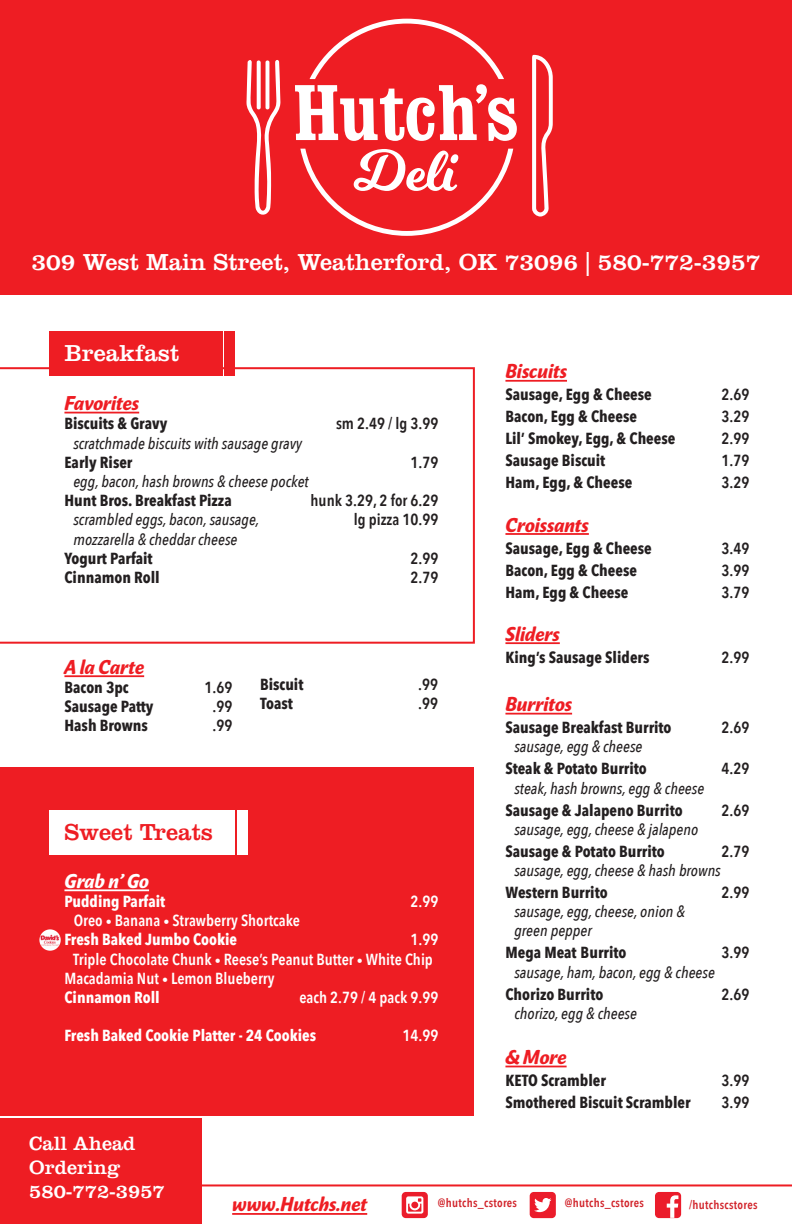
<style>
.page{position:relative;width:792px;height:1224px;background:#fff}
.page>*{position:absolute;margin:0;border:0;box-sizing:border-box;transform-origin:0 0}
.t1{font:24px "Clarendon LT Std";color:#fff}
.t2{font:24px "Clarendon LT Std";color:#ee1d23}
.t3{font:italic 700 20px "Masala OT";color:#ee1d23}
.t4{font:20px/24px "Clarendon LT Std";color:#fff}
.t5{font:italic 700 20px "Masala OT";color:#fff}
.t6{font:700 16px "Avenir Next Condensed";color:#231f20}
.t7{font:italic 500 16px/19.2px "Avenir Next Condensed";color:#231f20}
.t8{font:600 16px "Avenir Next Condensed";color:#231f20}
.t9{font:600 16px/19.2px "Avenir Next Condensed";color:#fff}
.t10{font:700 16px "Avenir Next Condensed";color:#fff}
.t11{font:600 12px "Avenir Next Condensed";letter-spacing:.025em;color:#d1232a}
.s1{font-size:12px}
</style>
<div class="page">
<svg style="left:0;top:367px;width:475px;height:277px"></svg>
<div style="left:49px;top:331px;width:173px;height:45px;background:#ee1d23"></div>
<div style="left:0;top:767px;width:474px;height:348px;background:#ee1d23"></div>
<div style="left:0;top:0;width:792px;height:295px;background:#ee1d23"></div>
<div style="left:0;top:1118px;width:201px;height:106px;background:#ee1d23"></div>
<div style="left:224px;top:331px;width:10px;height:45px;background:#ee1d23"></div>
<div style="left:238px;top:811px;width:10px;height:44px;background:#fff"></div>
<div style="left:49px;top:811px;width:185px;height:44px;background:#fff"></div>
<hr style="left:505px;top:713px;width:67px;height:2px;background:#ee1d23">
<hr style="left:64px;top:412px;width:75px;height:1px;background:#ee1d23">
<hr style="left:505px;top:380px;width:62px;height:2px;background:#ee1d23">
<hr style="left:505px;top:533px;width:84px;height:2px;background:#ee1d23">
<hr style="left:505px;top:642px;width:55px;height:2px;background:#ee1d23">
<hr style="left:64px;top:889px;width:85px;height:2px;background:#fff">
<hr style="left:64px;top:675px;width:80px;height:2px;background:#ee1d23">
<svg style="left:532px;top:55px;width:21px;height:162px"></svg>
<svg style="left:246px;top:60px;width:35px;height:155px"></svg>
<svg style="left:300px;top:149px;width:213px;height:87px"></svg>
<svg style="left:295px;top:19px;width:222px;height:122px"></svg>
<img style="left:39px;top:929px;width:22px;height:22px;border-radius:11px">
<hr style="left:505px;top:1066px;width:62px;height:1px;background:#ee1d23">
<div style="left:655px;top:1192px;width:26px;height:26px;background:#eb1c2b;border-radius:4px"></div>
<svg style="left:667px;top:1195px;width:11px;height:23px"></svg>
<div style="left:530px;top:1192px;width:26px;height:26px;background:#eb1c2b;border-radius:4px"></div>
<svg style="left:534px;top:1198px;width:17px;height:14px"></svg>
<div style="left:402px;top:1192px;width:26px;height:26px;background:#eb1c2b;border-radius:4px"></div>
<svg style="left:406px;top:1196px;width:17px;height:18px"></svg>
<hr style="left:232px;top:1213px;width:135px;height:2px;background:#ee1d23">
<hr style="left:199px;top:1184px;width:593px;height:2px;background:#ee1d23">
<p class="t1" style="left:31px;top:248px;width:731px">309 West Main Street, Weatherford, OK 73096 | 580-772-3957</p>
<p class="t1" style="left:64px;top:339px;width:116px">Breakfast</p>
<p class="t3" style="left:64px;top:391px;width:76px">Favorites</p>
<p class="t6" style="left:64px;top:414px;width:104px">Biscuits &amp; Gravy</p>
<p class="t8" style="left:336px;top:410px;width:104px">sm 2.49 / lg 3.99</p>
<p class="t7" style="left:73px;top:433px;width:230px">scratchmade biscuits with sausage gravy</p>
<p class="t6" style="left:64px;top:452px;width:70px">Early Riser</p>
<p class="t8" style="left:411px;top:448px;width:29px">1.79</p>
<p class="t7" style="left:73px;top:472px;width:237px">egg, bacon, hash browns &amp; cheese pocket</p>
<p class="t6" style="left:64px;top:491px;width:169px">Hunt Bros. Breakfast Pizza</p>
<p class="t8" style="left:311px;top:487px;width:129px">hunk 3.29, 2 for 6.29</p>
<p class="t7" style="left:73px;top:510px;width:188px">scrambled eggs, bacon, sausage,</p>
<p class="t8" style="left:354px;top:506px;width:86px">lg pizza 10.99</p>
<p class="t7" style="left:73px;top:529px;width:166px">mozzarella &amp; cheddar cheese</p>
<p class="t6" style="left:64px;top:548px;width:90px">Yogurt Parfait</p>
<p class="t8" style="left:411px;top:544px;width:29px">2.99</p>
<p class="t6" style="left:64px;top:567px;width:97px">Cinnamon Roll</p>
<p class="t8" style="left:411px;top:563px;width:29px">2.79</p>
<p class="t3" style="left:64px;top:655px;width:81px">A la Carte</p>
<p class="t6" style="left:64px;top:678px;width:66px">Bacon 3pc</p>
<p class="t8" style="left:205px;top:674px;width:29px">1.69</p>
<p class="t6" style="left:64px;top:697px;width:91px">Sausage Patty</p>
<p class="t8" style="left:213px;top:693px;width:21px">.99</p>
<p class="t6" style="left:64px;top:716px;width:85px">Hash Browns</p>
<p class="t8" style="left:213px;top:712px;width:21px">.99</p>
<p class="t6" style="left:260px;top:674px;width:45px">Biscuit</p>
<p class="t8" style="left:418px;top:670px;width:21px">.99</p>
<p class="t6" style="left:260px;top:694px;width:34px">Toast</p>
<p class="t8" style="left:418px;top:690px;width:21px">.99</p>
<p class="t2" style="left:64px;top:818px;width:150px">Sweet Treats</p>
<p class="t5" style="left:64px;top:869px;width:86px">Grab n’ Go</p>
<p class="t10" style="left:64px;top:892px;width:102px">Pudding Parfait</p>
<p class="t9" style="left:411px;top:891px;width:29px">2.99</p>
<p class="t9" style="left:74px;top:911px;width:228px">Oreo <span class="s1">•</span> Banana <span class="s1">•</span> Strawberry Shortcake</p>
<p class="t10" style="left:64px;top:930px;width:174px">Fresh Baked Jumbo Cookie</p>
<p class="t9" style="left:411px;top:930px;width:29px">1.99</p>
<p class="t9" style="left:64px;top:949px;width:370px;text-indent:9px">Triple Chocolate Chunk <span class="s1">•</span> Reese’s Peanut Butter <span class="s1">•</span> White Chip<br>Macadamia Nut <span class="s1">•</span> Lemon Blueberry</p>
<p class="t10" style="left:64px;top:988px;width:97px">Cinnamon Roll</p>
<p class="t9" style="left:299px;top:987px;width:141px">each 2.79 / 4 pack 9.99</p>
<p class="t10" style="left:64px;top:1026px;width:253px">Fresh Baked Cookie Platter - 24 Cookies</p>
<p class="t9" style="left:403px;top:1026px;width:37px">14.99</p>
<p class="t3" style="left:505px;top:360px;width:63px">Biscuits</p>
<p class="t6" style="left:505px;top:385px;width:148px">Sausage, Egg &amp; Cheese</p>
<p class="t8" style="left:721px;top:381px;width:29px">2.69</p>
<p class="t6" style="left:505px;top:407px;width:133px">Bacon, Egg &amp; Cheese</p>
<p class="t8" style="left:721px;top:403px;width:29px">3.29</p>
<p class="t6" style="left:505px;top:429px;width:171px">Lil’ Smokey, Egg, &amp; Cheese</p>
<p class="t8" style="left:721px;top:425px;width:29px">2.99</p>
<p class="t6" style="left:505px;top:451px;width:101px">Sausage Biscuit</p>
<p class="t8" style="left:721px;top:447px;width:29px">1.79</p>
<p class="t6" style="left:505px;top:473px;width:128px">Ham, Egg, &amp; Cheese</p>
<p class="t8" style="left:721px;top:469px;width:29px">3.29</p>
<p class="t3" style="left:505px;top:513px;width:85px">Croissants</p>
<p class="t6" style="left:505px;top:538px;width:148px">Sausage, Egg &amp; Cheese</p>
<p class="t8" style="left:721px;top:534px;width:29px">3.49</p>
<p class="t6" style="left:505px;top:560px;width:133px">Bacon, Egg &amp; Cheese</p>
<p class="t8" style="left:721px;top:556px;width:29px">3.99</p>
<p class="t6" style="left:505px;top:582px;width:125px">Ham, Egg &amp; Cheese</p>
<p class="t8" style="left:721px;top:578px;width:29px">3.79</p>
<p class="t3" style="left:505px;top:622px;width:56px">Sliders</p>
<p class="t6" style="left:505px;top:647px;width:146px">King’s Sausage Sliders</p>
<p class="t8" style="left:721px;top:643px;width:29px">2.99</p>
<p class="t3" style="left:505px;top:693px;width:68px">Burritos</p>
<p class="t6" style="left:505px;top:718px;width:168px">Sausage Breakfast Burrito</p>
<p class="t8" style="left:721px;top:714px;width:29px">2.69</p>
<p class="t7" style="left:514px;top:737px;width:130px">sausage, egg &amp; cheese</p>
<p class="t6" style="left:505px;top:759px;width:143px">Steak &amp; Potato Burrito</p>
<p class="t8" style="left:721px;top:755px;width:29px">4.29</p>
<p class="t7" style="left:514px;top:778px;width:191px">steak, hash browns, egg &amp; cheese</p>
<p class="t6" style="left:505px;top:800px;width:179px">Sausage &amp; Jalapeno Burrito</p>
<p class="t8" style="left:721px;top:796px;width:29px">2.69</p>
<p class="t7" style="left:514px;top:820px;width:185px">sausage, egg, cheese &amp; jalapeno</p>
<p class="t6" style="left:505px;top:841px;width:161px">Sausage &amp; Potato Burrito</p>
<p class="t8" style="left:721px;top:837px;width:29px">2.79</p>
<p class="t7" style="left:514px;top:861px;width:208px">sausage, egg, cheese &amp; hash browns</p>
<p class="t6" style="left:505px;top:883px;width:104px">Western Burrito</p>
<p class="t8" style="left:721px;top:879px;width:29px">2.99</p>
<p class="t7" style="left:514px;top:902px;width:172px">sausage, egg, cheese, onion &amp; green pepper</p>
<p class="t6" style="left:505px;top:943px;width:122px">Mega Meat Burrito</p>
<p class="t8" style="left:721px;top:939px;width:29px">3.99</p>
<p class="t7" style="left:514px;top:962px;width:202px">sausage, ham, bacon, egg &amp; cheese</p>
<p class="t6" style="left:505px;top:984px;width:99px">Chorizo Burrito</p>
<p class="t8" style="left:721px;top:980px;width:29px">2.69</p>
<p class="t7" style="left:514px;top:1004px;width:124px">chorizo, egg &amp; cheese</p>
<p class="t3" style="left:505px;top:1045px;width:63px">&amp; More</p>
<p class="t6" style="left:505px;top:1071px;width:102px">KETO Scrambler</p>
<p class="t8" style="left:721px;top:1067px;width:29px">3.99</p>
<p class="t6" style="left:505px;top:1093px;width:187px">Smothered Biscuit Scrambler</p>
<p class="t8" style="left:721px;top:1089px;width:29px">3.99</p>
<p class="t4" style="left:29px;top:1131px;width:108px">Call Ahead<br>Ordering</p>
<p class="t4" style="left:29px;top:1179px;width:137px">580-772-3957</p>
<p class="t3" style="left:232px;top:1193px;width:137px">www.Hutchs.net</p>
<p class="t11" style="left:438px;top:1193px;width:81px">@hutchs_cstores</p>
<p class="t11" style="left:565px;top:1193px;width:81px">@hutchs_cstores</p>
<p class="t11" style="left:689px;top:1194px;width:70px">/hutchscstores</p>
</div>
